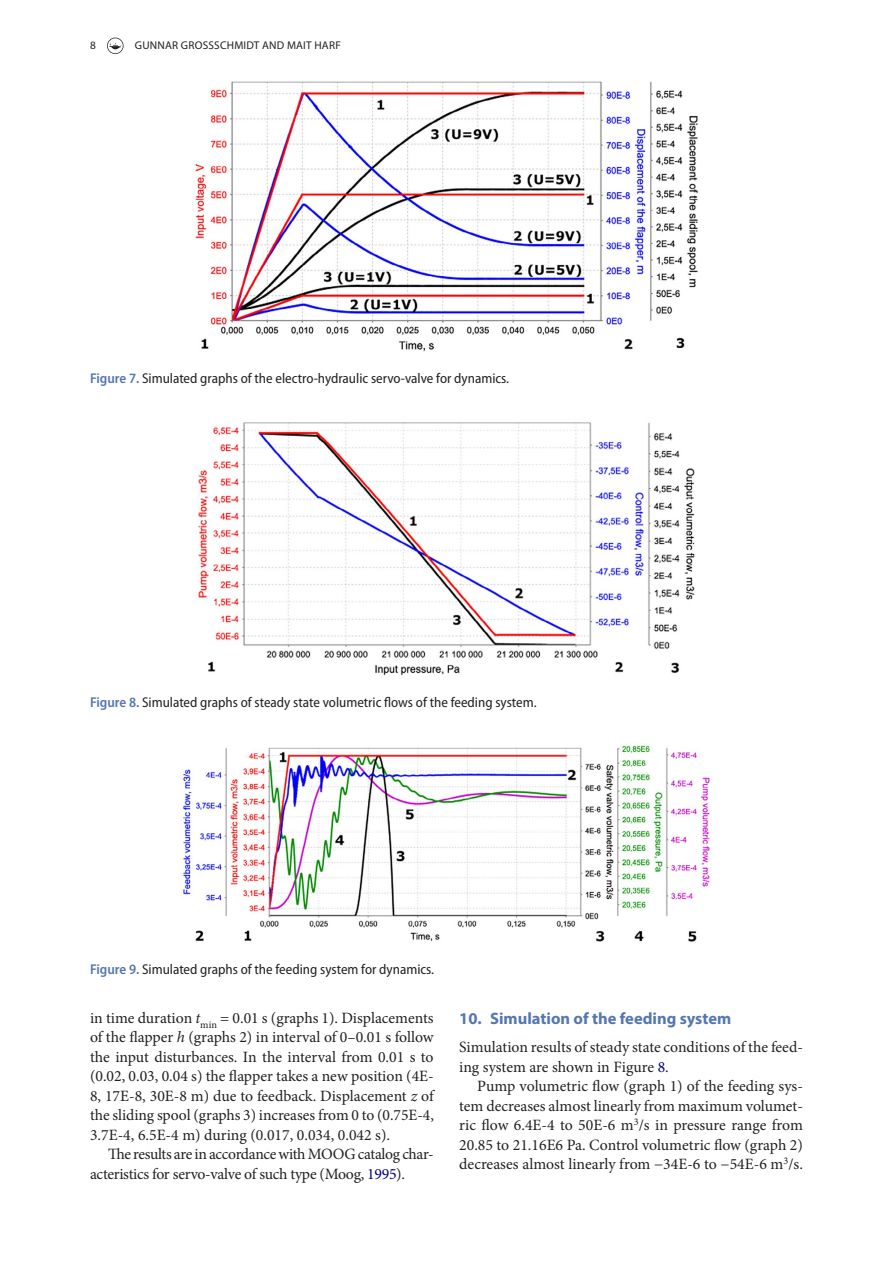
<style>
.page{position:relative;width:893px;height:1263px;background:#fff}
.page>*{position:absolute;margin:0;border:0;box-sizing:border-box;transform-origin:0 0}
.t1{font:700 16.5px "Myriad Pro";color:#5477b3}
.t2{font:15.75px/19.5px "Minion Pro";letter-spacing:-.005em;color:#231f20}
.t3{font:semi-condensed 14.25px "Myriad Pro";color:#231f20}
.t4{font:11.25px "Myriad Pro";letter-spacing:.02em;color:#231f20}
.s1{font-weight:600;color:#5477b3}
.s2{font-style:italic}
.s3{color:#000080}
</style>
<div class="page">
<svg style="left:107px;top:38px;width:17px;height:16px"></svg>
<img style="left:195px;top:81px;width:503px;height:271px">
<img style="left:197px;top:422px;width:498px;height:254px">
<img style="left:182px;top:745px;width:529px;height:197px">
<p class="t4" style="left:90px;top:39px;width:7px">8</p>
<p class="t4" style="left:135px;top:39px;width:207px">GUNNAR GROSSSCHMIDT AND MAIT HARF</p>
<p class="t3" style="left:90px;top:371px;width:421px"><span class="s1">Figure 7.</span> Simulated graphs of the electro-hydraulic servo-valve for dynamics.</p>
<p class="t3" style="left:90px;top:694px;width:448px"><span class="s1">Figure 8.</span> Simulated graphs of steady state volumetric flows of the feeding system.</p>
<p class="t3" style="left:90px;top:961px;width:346px"><span class="s1">Figure 9.</span> Simulated graphs of the feeding system for dynamics.</p>
<p class="t2" style="left:90px;top:1008px;width:345px;text-align:justify">in time duration <span class="s2">t</span><sub>min</sub> = 0.01 s (graphs 1). Displacements of the flapper <span class="s2">h</span> (graphs 2) in interval of 0–0.01 s follow the input disturbances. In the interval from 0.01 s to (0.02, 0.03, 0.04 s) the flapper takes a new position (4E-8, 17E-8, 30E-8 m) due to feedback. Displacement <span class="s2">z</span> of the sliding spool (graphs 3) increases from 0 to (0.75E-4, 3.7E-4, 6.5E-4 m) during (0.017, 0.034, 0.042 s).</p>
<p class="t2" style="left:90px;top:1144px;width:345px;text-indent:18px">The results are in accordance with MOOG catalog char&shy;acteristics for servo-valve of such type (Moog, <span class="s3">1995</span>).</p>
<p class="t1" style="left:459px;top:1007px;width:274px">10. Simulation of the feeding system</p>
<p class="t2" style="left:459px;top:1037px;width:345px">Simulation results of steady state conditions of the feed&shy;ing system are shown in Figure <span class="s3">8</span>.</p>
<p class="t2" style="left:459px;top:1076px;width:345px;text-align:justify;text-indent:18px">Pump volumetric flow (graph 1) of the feeding sys&shy;tem decreases almost linearly from maximum volumet&shy;ric flow 6.4E-4 to 50E-6 m<sup>3</sup>/s in pressure range from 20.85 to 21.16E6 Pa. Control volumetric flow (graph 2) decreases almost linearly from −34E-6 to −54E-6 m<sup>3</sup>/s.</p>
</div>
